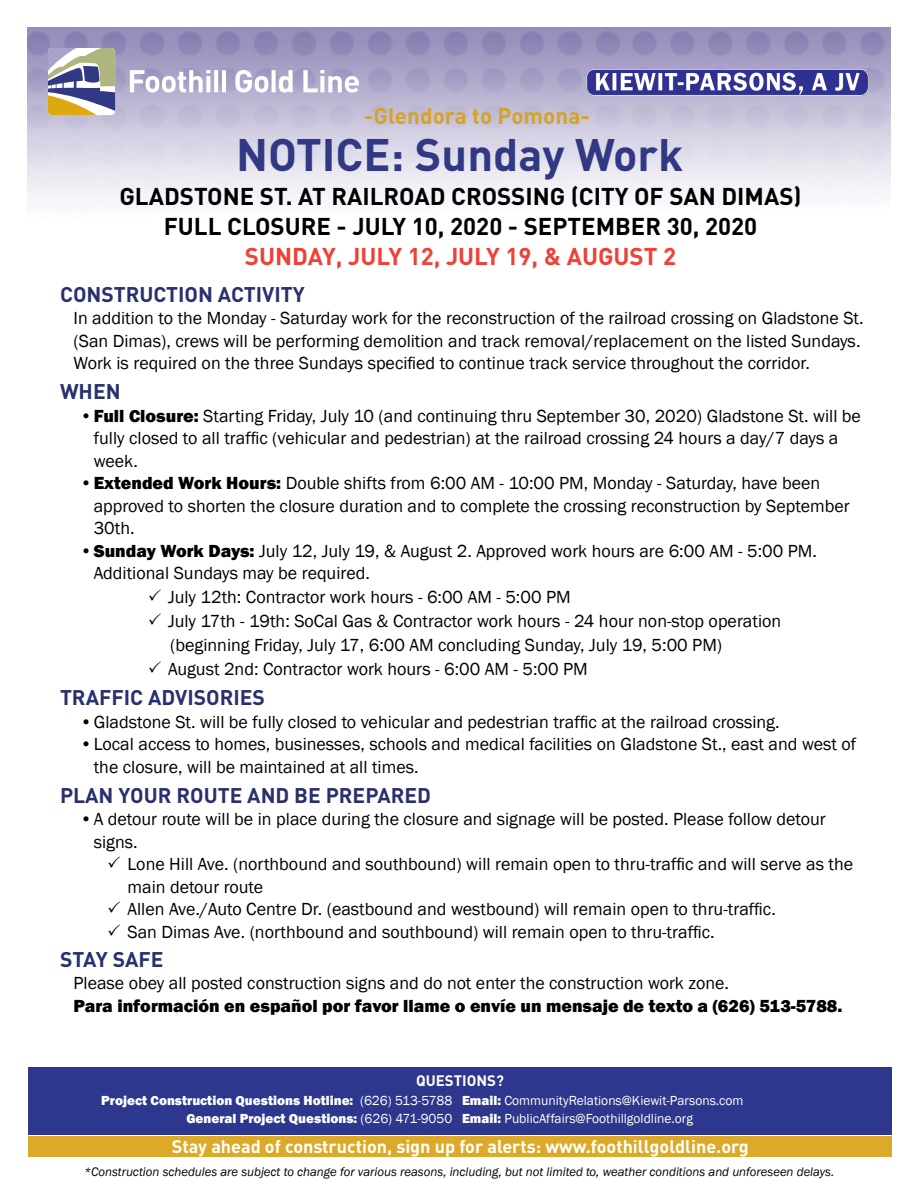
<style>
.page{position:relative;width:918px;height:1188px;background:#fff}
.page>*{position:absolute;margin:0;border:0;box-sizing:border-box;transform-origin:0 0}
.t1{font:700 45px "DIN";color:#313984}
.t2{font:700 24px/30px "DIN";color:#000;text-align:center}
.t3{font:700 24px "DIN";color:#ef4136}
.t4{font:700 22.5px "DIN";color:#d4a429}
.t5{font:700 21px "DIN";color:#28306d}
.t6{font:18px/22.5px "Franklin Gothic";color:#000}
.t7{font:800 18px "Franklin Gothic";color:#000}
.t8{font:700 18px "DIN";color:#fff}
.t9{font:700 15px "DIN";color:#fff}
.t10{font:800 13.5px/18px "Franklin Gothic";color:#fff;text-align:right}
.t11{font:13.5px/18px "Franklin Gothic";color:#fff}
.t12{font:italic 12.75px "Franklin Gothic";color:#000}
.s1{font-weight:800}
.s2{font-weight:400}
</style>
<div class="page">
<svg style="left:130px;top:70px;width:80px;height:23px"></svg>
<svg style="left:214px;top:70px;width:4px;height:22px"></svg>
<svg style="left:272px;top:70px;width:4px;height:22px"></svg>
<svg style="left:235px;top:70px;width:33px;height:23px"></svg>
<svg style="left:279px;top:70px;width:14px;height:23px"></svg>
<svg style="left:303px;top:70px;width:56px;height:23px"></svg>
<svg style="left:48px;top:48px;width:67px;height:67px"></svg>
<img style="left:584px;top:69px;width:291px;height:28px">
<div style="left:28px;top:1068px;width:864px;height:67px;background:#2d378d"></div>
<div style="left:28px;top:1136px;width:864px;height:21px;background:#dcaa28"></div>
<p class="t4" style="left:364px;top:101px;width:228px">-Glendora to Pomona-</p>
<h1 class="t1" style="left:236px;top:126px;width:449px">NOTICE: Sunday Work</h1>
<h2 class="t2" style="left:119px;top:181px;width:684px">GLADSTONE ST. AT RAILROAD CROSSING (CITY OF SAN DIMAS)<br>FULL CLOSURE - JULY 10, 2020 - SEPTEMBER 30, 2020</h2>
<h2 class="t3" style="left:245px;top:241px;width:433px">SUNDAY, JULY 12, JULY 19, &amp; AUGUST 2</h2>
<p class="t5" style="left:60px;top:280px;width:246px">CONSTRUCTION ACTIVITY</p>
<p class="t6" style="left:74px;top:307px;width:792px">In addition to the Monday - Saturday work for the reconstruction of the railroad crossing on Gladstone St. (San Dimas), crews will be performing demolition and track removal/replacement on the listed Sundays.<br>Work is required on the three Sundays specified to continue track service throughout the corridor.</p>
<p class="t5" style="left:60px;top:378px;width:62px">WHEN</p>
<p class="t6" style="left:94px;top:405px;width:769px;text-indent:-14px"><span class="s1">•Full Closure:</span> Starting Friday, July 10 (and continuing thru September 30, 2020) Gladstone St. will be fully closed to all traffic (vehicular and pedestrian) at the railroad crossing 24 hours a day/7 days a week.</p>
<p class="t6" style="left:94px;top:472px;width:757px;text-indent:-14px"><span class="s1">•Extended Work Hours:</span> Double shifts from 6:00 AM - 10:00 PM, Monday - Saturday, have been approved to shorten the closure duration and to complete the crossing reconstruction by September<br>30th.</p>
<p class="t6" style="left:94px;top:540px;width:725px;text-indent:-14px"><span class="s1">•Sunday Work Days:</span> July 12, July 19, &amp; August 2. Approved work hours are 6:00 AM - 5:00 PM.<br>Additional Sundays may be required.</p>
<p class="t6" style="left:148px;top:586px;width:424px">✓ July 12th: Contractor work hours - 6:00 AM - 5:00 PM</p>
<p class="t6" style="left:170px;top:610px;width:613px;line-height:24px;text-indent:-22px">✓ July 17th - 19th: SoCal Gas &amp; Contractor work hours - 24 hour non-stop operation (beginning Friday, July 17, 6:00 AM concluding Sunday, July 19, 5:00 PM)</p>
<p class="t6" style="left:148px;top:658px;width:442px">✓ August 2nd: Contractor work hours - 6:00 AM - 5:00 PM</p>
<p class="t5" style="left:60px;top:684px;width:207px">TRAFFIC ADVISORIES</p>
<p class="t6" style="left:80px;top:711px;width:701px">•Gladstone St. will be fully closed to vehicular and pedestrian traffic at the railroad crossing.</p>
<p class="t6" style="left:94px;top:733px;width:764px;text-indent:-14px">•Local access to homes, businesses, schools and medical facilities on Gladstone St., east and west of the closure, will be maintained at all times.</p>
<p class="t5" style="left:60px;top:781px;width:373px">PLAN YOUR ROUTE AND BE PREPARED</p>
<p class="t6" style="left:94px;top:808px;width:734px;text-indent:-14px">•A detour route will be in place during the closure and signage will be posted. Please follow detour signs.</p>
<p class="t6" style="left:128px;top:853px;width:727px;text-indent:-20px">✓ Lone Hill Ave. (northbound and southbound) will remain open to thru-traffic and will serve as the main detour route</p>
<p class="t6" style="left:107px;top:898px;width:670px">✓ Allen Ave./Auto Centre Dr. (eastbound and westbound) will remain open to thru-traffic.</p>
<p class="t6" style="left:107px;top:921px;width:609px">✓ San Dimas Ave. (northbound and southbound) will remain open to thru-traffic.</p>
<p class="t5" style="left:60px;top:945px;width:105px">STAY SAFE</p>
<p class="t6" style="left:74px;top:972px;width:657px">Please obey all posted construction signs and do not enter the construction work zone.</p>
<p class="t7" style="left:74px;top:994px;width:770px">Para información en español por favor llame o envíe un mensaje de texto a (626) 513-5788.</p>
<p class="t9" style="left:416px;top:1071px;width:89px">QUESTIONS?</p>
<p class="t10" style="left:101px;top:1091px;width:353px">Project Construction Questions Hotline: <span class="s2">(626) 513-5788<br></span>General Project Questions: <span class="s2">(626) 471-9050</span></p>
<p class="t11" style="left:462px;top:1092px;width:283px"><span class="s1">Email:</span> CommunityRelations@Kiewit-Parsons.com<br><span class="s1">Email:</span> PublicAffairs@Foothillgoldline.org</p>
<p class="t8" style="left:172px;top:1134px;width:579px">Stay ahead of construction, sign up for alerts: www.foothillgoldline.org</p>
<p class="t12" style="left:84px;top:1163px;width:752px">*Construction schedules are subject to change for various reasons, including, but not limited to, weather conditions and unforeseen delays.</p>
</div>
